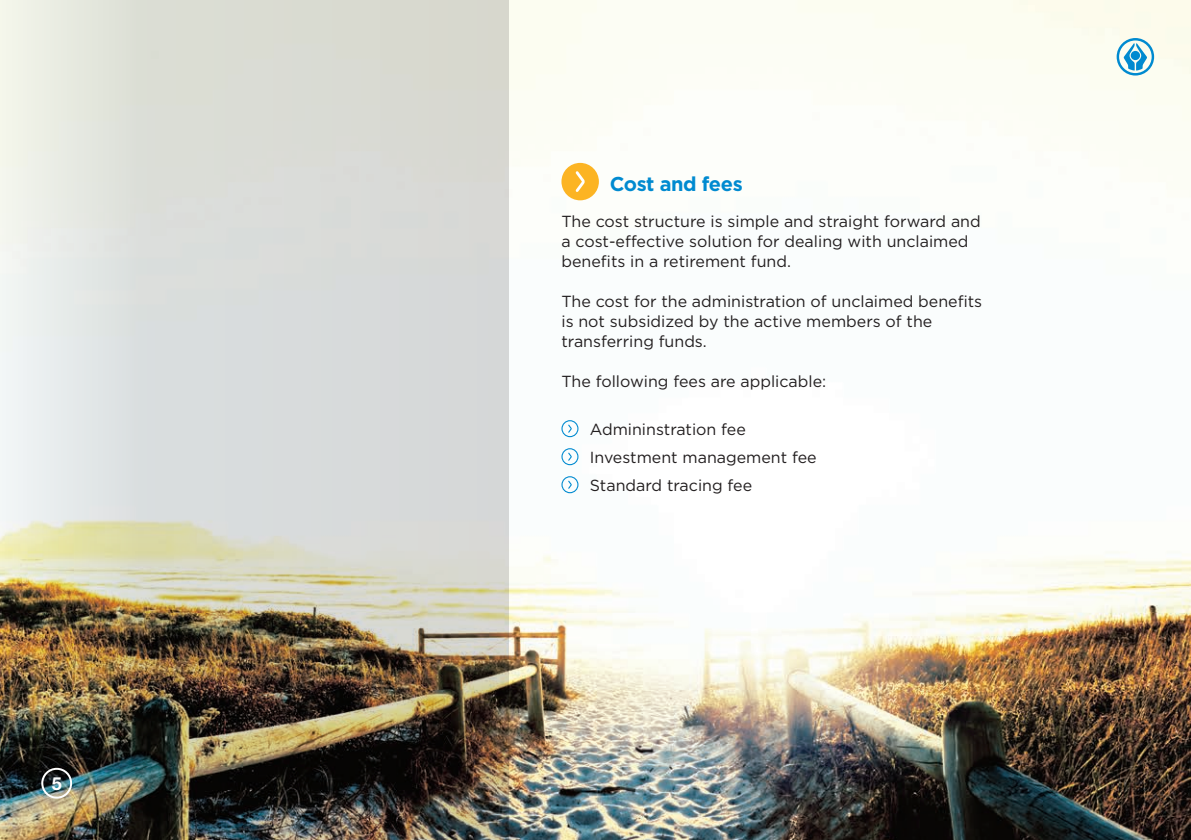
<style>
.page{position:relative;width:1191px;height:840px;background:#fff}
.page>*{position:absolute;margin:0;border:0;box-sizing:border-box;transform-origin:0 0}
.t1{font:700 20px "Gotham";letter-spacing:-.02em;color:#008ad0}
.t2{font:700 18px "Helvetica Neue LT Std";color:#fff}
.t3{font:16px/20px "Gotham";color:#231f20}
</style>
<div class="page">
<img style="left:508px;top:0;width:683px;height:839px">
<svg style="left:1116px;top:38px;width:38px;height:37px"></svg>
<img style="left:0;top:0;width:508px;height:839px">
<div style="left:41px;top:767px;width:31px;height:31px;border:2px solid #fff;border-radius:50%"></div>
<div style="left:561px;top:163px;width:38px;height:37px;background:#fcb423;border-radius:50%"></div>
<svg style="left:575px;top:171px;width:9px;height:21px"></svg>
<svg style="left:561px;top:420px;width:17px;height:17px"></svg>
<svg style="left:561px;top:448px;width:17px;height:17px"></svg>
<svg style="left:561px;top:476px;width:17px;height:17px"></svg>
<p class="t2" style="left:52px;top:772px;width:12px">5</p>
<p class="t1" style="left:609px;top:170px;width:134px">Cost and fees</p>
<p class="t3" style="left:561px;top:211px;width:421px">The cost structure is simple and straight forward and a cost-effective solution for dealing with unclaimed benefits in a retirement fund.</p>
<p class="t3" style="left:561px;top:291px;width:422px">The cost for the administration of unclaimed benefits is not subsidized by the active members of the transferring funds.</p>
<p class="t3" style="left:561px;top:371px;width:266px">The following fees are applicable:</p>
<p class="t3" style="left:590px;top:415px;width:228px;line-height:28px">Admininstration fee<br>Investment management fee<br>Standard tracing fee</p>
</div>
